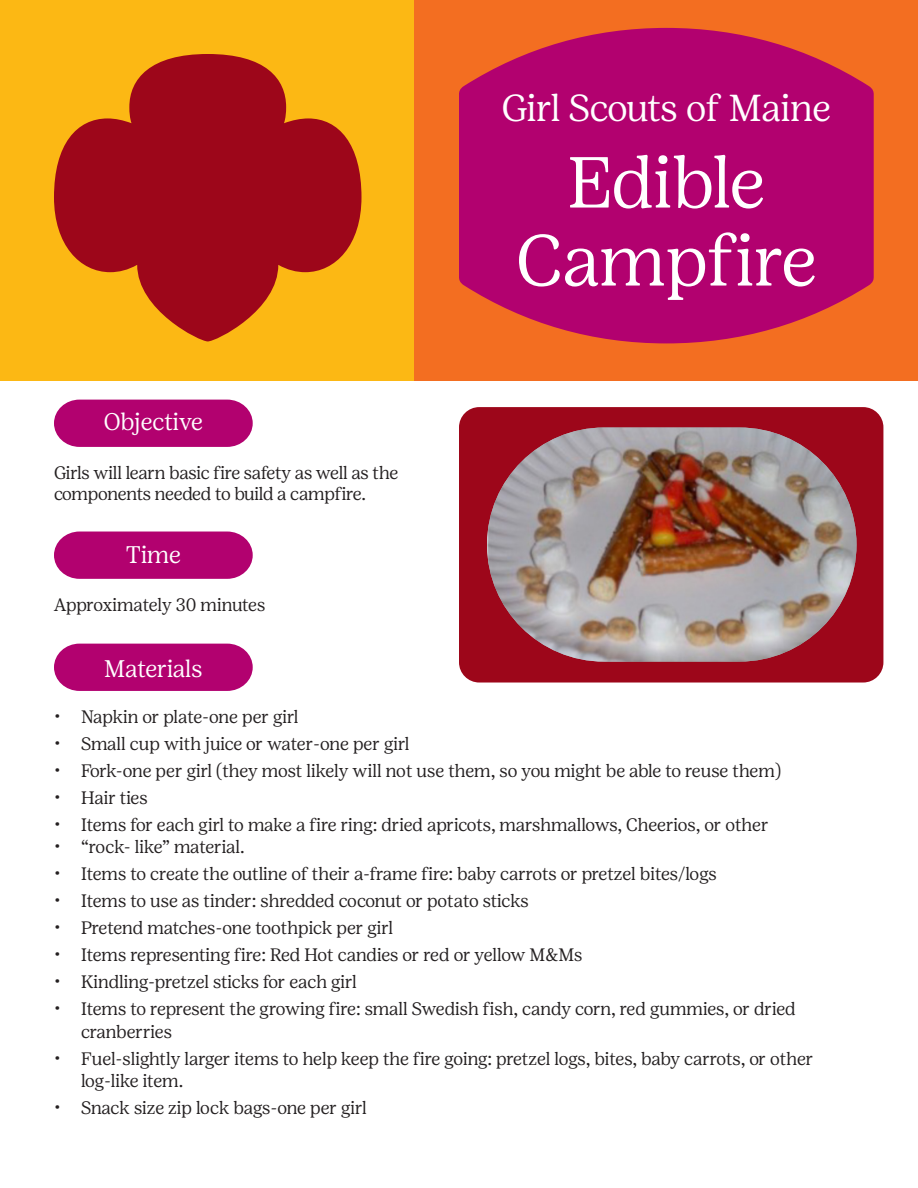
<style>
.page{position:relative;width:918px;height:1188px;background:#fff}
.page>*{position:absolute;margin:0;border:0;box-sizing:border-box;transform-origin:0 0}
.t1{font:300 72px/78px "Girl Scout Display";color:#fff;text-align:center}
.t2{font:300 37.5px "Girl Scout Display";letter-spacing:-.02em;color:#fff}
.t3{font:300 24px "Girl Scout Display";color:#fff}
.t4{font:300 18px/22.5px "Girl Scout Display";letter-spacing:-.005em;color:#231f20}
</style>
<div class="page">
<div style="left:459px;top:407px;width:424px;height:276px;background:#9d061a;border-radius:20px"></div>
<div style="left:0;top:0;width:415px;height:380px;background:#fcb814"></div>
<svg style="left:54px;top:54px;width:307px;height:287px;fill:#9d061a"></svg>
<div style="left:415px;top:0;width:503px;height:380px;background:#f36e21"></div>
<svg style="left:459px;top:28px;width:415px;height:315px;background:#ba0e65"></svg>
<svg style="left:54px;top:400px;width:199px;height:47px;background:#b60f77"></svg>
<svg style="left:54px;top:532px;width:199px;height:47px;background:#b60f77"></svg>
<svg style="left:54px;top:644px;width:199px;height:47px;background:#b60f77"></svg>
<img style="left:487px;top:428px;width:370px;height:234px">
<p class="t2" style="left:502px;top:85px;width:331px">Girl Scouts of Maine</p>
<p class="t3" style="left:104px;top:407px;width:101px">Objective</p>
<p class="t4" style="left:54px;top:461px;width:346px;line-height:21.6px">Girls will learn basic fire safety as well as the components needed to build a campfire.</p>
<p class="t3" style="left:126px;top:540px;width:57px">Time</p>
<p class="t4" style="left:54px;top:593px;width:213px">Approximately 30 minutes</p>
<p class="t1" style="left:516px;top:142px;width:302px">Edible<br>Campfire</p>
<p class="t3" style="left:104px;top:654px;width:100px">Materials</p>
<p class="t4" style="left:54px;top:705px;width:246px">• Napkin or plate-one per girl</p>
<p class="t4" style="left:54px;top:732px;width:357px">• Small cup with juice or water-one per girl</p>
<p class="t4" style="left:54px;top:759px;width:729px">• Fork-one per girl (they most likely will not use them, so you might be able to reuse them)</p>
<p class="t4" style="left:54px;top:786px;width:95px">• Hair ties</p>
<p class="t4" style="left:54px;top:813px;width:716px">• Items for each girl to make a fire ring: dried apricots, marshmallows, Cheerios, or other</p>
<p class="t4" style="left:54px;top:835px;width:192px">• “rock- like” material.</p>
<p class="t4" style="left:54px;top:862px;width:664px">• Items to create the outline of their a-frame fire: baby carrots or pretzel bites/logs</p>
<p class="t4" style="left:54px;top:889px;width:476px">• Items to use as tinder: shredded coconut or potato sticks</p>
<p class="t4" style="left:54px;top:916px;width:340px">• Pretend matches-one toothpick per girl</p>
<p class="t4" style="left:54px;top:943px;width:530px">• Items representing fire: Red Hot candies or red or yellow M&amp;Ms</p>
<p class="t4" style="left:54px;top:970px;width:304px">• Kindling-pretzel sticks for each girl</p>
<p class="t4" style="left:81px;top:997px;width:716px;text-indent:-27px">• Items to represent the growing fire: small Swedish fish, candy corn, red gummies, or dried cranberries</p>
<p class="t4" style="left:81px;top:1047px;width:734px;text-indent:-27px">• Fuel-slightly larger items to help keep the fire going: pretzel logs, bites, baby carrots, or other log-like item.</p>
<p class="t4" style="left:54px;top:1096px;width:314px">• Snack size zip lock bags-one per girl</p>
</div>
